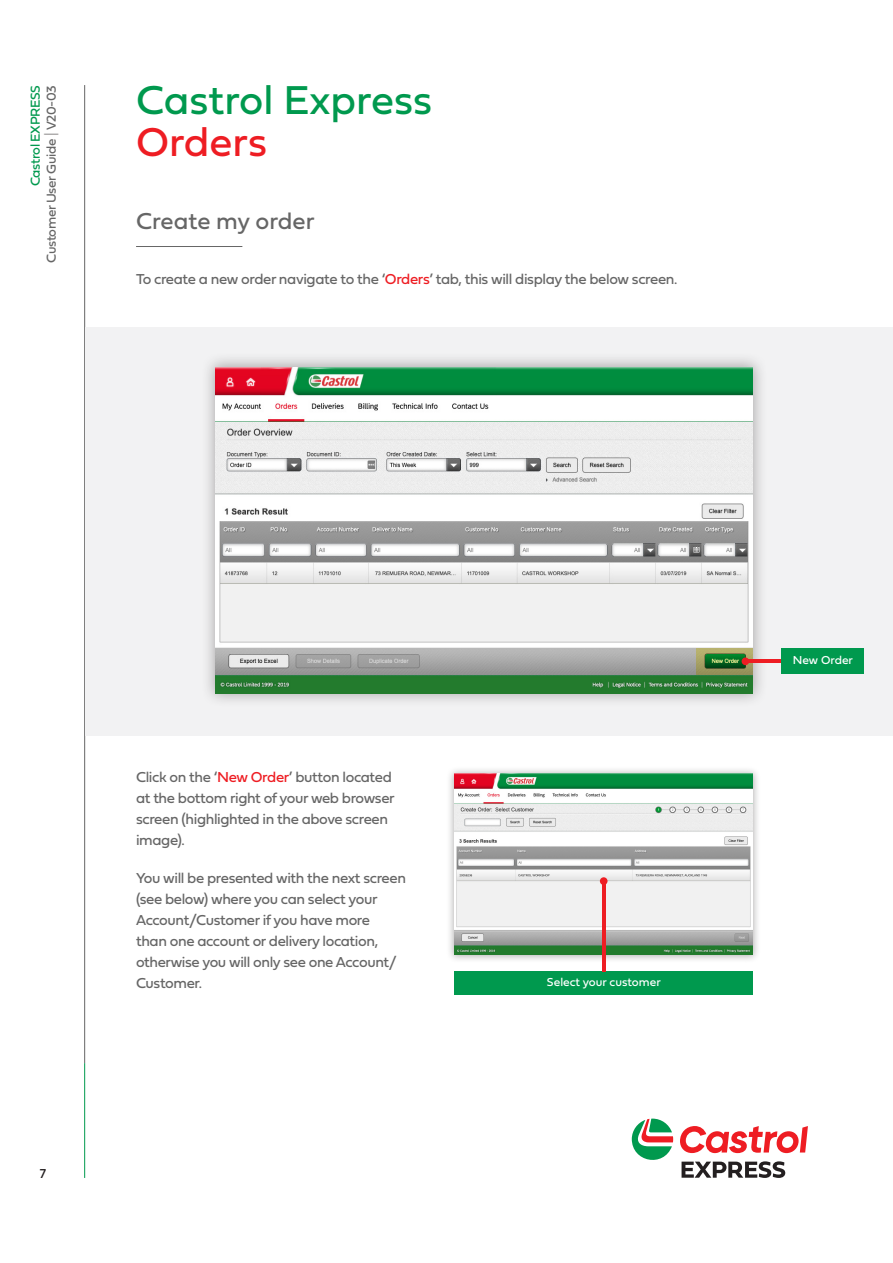
<style>
.page{position:relative;width:893px;height:1263px;background:#fff}
.page>*{position:absolute;margin:0;border:0;box-sizing:border-box;transform-origin:0 0}
.t1{font:42px/42px "Fieldwork Geo Regular";color:#00994e}
.t2{font:24px "Fieldwork Geo Regular";color:#666}
.t3{font:15px/21px "Fieldwork Geo Regular";letter-spacing:-.025em;color:#666}
.t4{font:13.5px/16.2px "Fieldwork Geo Regular";letter-spacing:-.025em;color:#666;text-align:right}
.t5{font:13.5px "Fieldwork Geo Regular";color:#231f20}
.t6{font:12px "Fieldwork Geo Regular";color:#fff}
.s1{color:#00994e}
.s2{color:#a5a3a3}
.s3{color:#ee1d23}
</style>
<div class="page">
<hr style="left:84px;top:85px;width:1px;height:978px;background:#666">
<hr style="left:84px;top:1063px;width:1px;height:115px;background:#00994e">
<svg style="left:680px;top:1126px;width:128px;height:27px"></svg>
<svg style="left:632px;top:1118px;width:41px;height:42px"></svg>
<svg style="left:682px;top:1161px;width:103px;height:17px"></svg>
<div style="left:85px;top:327px;width:808px;height:409px;background:#f2f2f3"></div>
<hr style="left:136px;top:246px;width:106px;height:1px;background:#666">
<div style="left:201px;top:353px;width:567px;height:355px;background:#231f20;opacity:.35"></div>
<img style="left:215px;top:367px;width:538px;height:326px">
<div style="left:446px;top:766px;width:315px;height:197px;background:#231f20;opacity:.35"></div>
<img style="left:455px;top:774px;width:298px;height:181px">
<div style="left:781px;top:649px;width:83px;height:25px;background:#00994e"></div>
<div style="left:455px;top:972px;width:298px;height:23px;background:#00994e"></div>
<svg style="left:696px;top:649px;width:57px;height:26px"></svg>
<div style="left:742px;top:657px;width:7px;height:8px;background:#ee1d23;border-radius:50%"></div>
<hr style="left:745px;top:660px;width:36px;height:3px;background:#ee1d23">
<div style="left:600px;top:877px;width:7px;height:8px;background:#ee1d23;border-radius:50%"></div>
<hr style="left:602px;top:881px;width:3px;height:91px;background:#ee1d23">
<p class="t4" style="left:27px;top:263px;width:179px;rotate:-90deg"><span class="s1">Castrol EXPRESS<br></span>Customer User Guide <span class="s2">|</span> V20-03</p>
<p class="t1" style="left:136px;top:77px;width:298px">Castrol Express<br><span class="s3">Orders</span></p>
<p class="t2" style="left:136px;top:202px;width:180px">Create my order</p>
<p class="t3" style="left:136px;top:268px;width:543px">To create a new order navigate to the ‘<span class="s3">Orders</span>’ tab, this will display the below screen.</p>
<p class="t5" style="left:40px;top:1163px;width:8px">7</p>
<p class="t3" style="left:136px;top:766px;width:260px">Click on the ‘<span class="s3">New Order</span>’ button located at the bottom right of your web browser screen (highlighted in the above screen image).</p>
<p class="t3" style="left:136px;top:867px;width:271px">You will be presented with the next screen (see below) where you can select your Account/Customer if you have more<br>than one account or delivery location, otherwise you will only see one Account/ Customer.</p>
<p class="t6" style="left:547px;top:972px;width:115px">Select your customer</p>
<p class="t6" style="left:793px;top:650px;width:62px">New Order</p>
</div>
